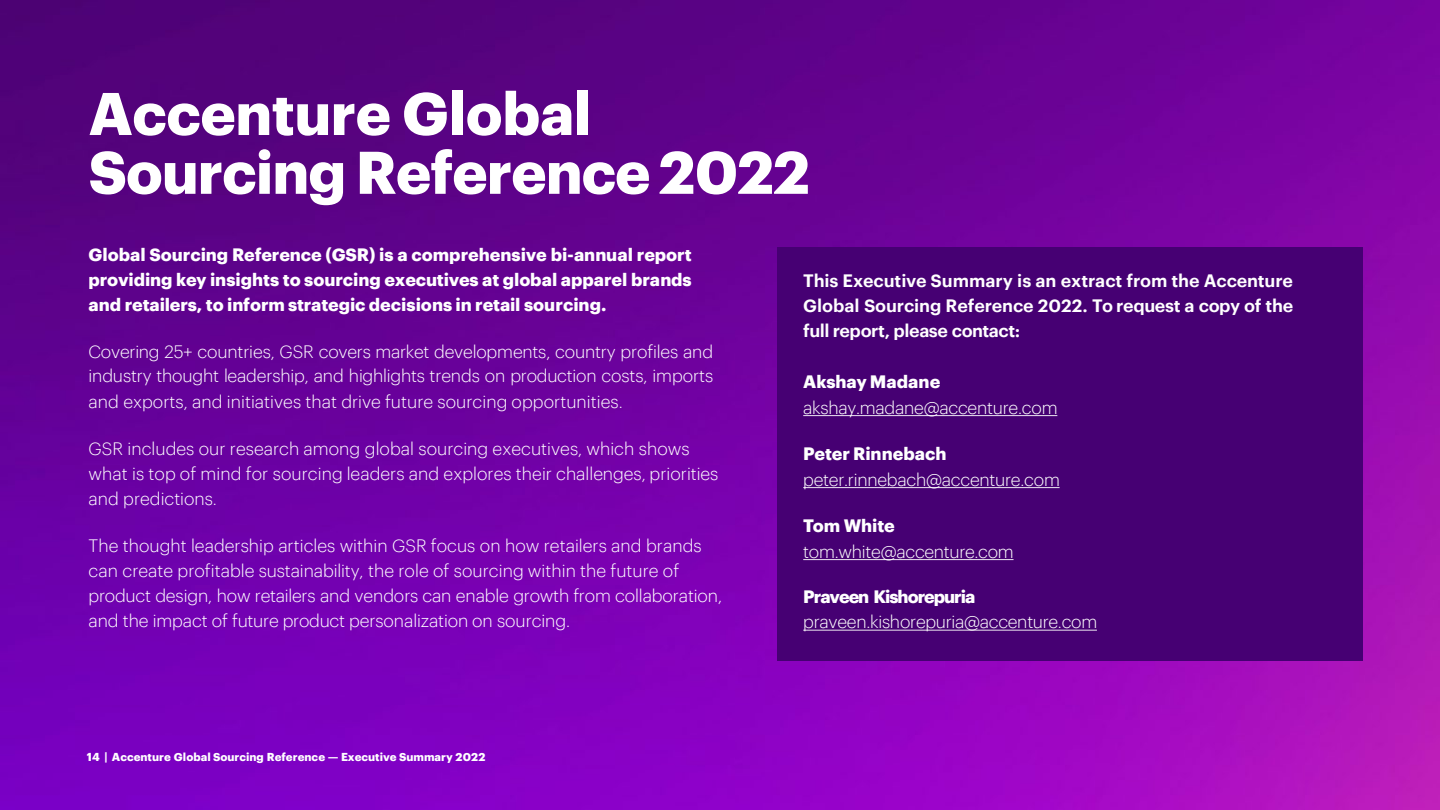
<style>
.page{position:relative;width:1440px;height:810px;background:#fff}
.page>*{position:absolute;margin:0;border:0;box-sizing:border-box;transform-origin:0 0}
.t1{font:700 58.75px/58.8px "Graphik";letter-spacing:-.015em;color:#fff}
.t2{font:300 17.5px/25px "Graphik";letter-spacing:-.005em;color:#fff}
.t3{font:700 17.5px/25px "Graphik";letter-spacing:-.01em;color:#fff;text-align:justify}
.t4{font:600 17.5px/25px "Graphik";letter-spacing:-.025em;color:#fff;text-align:justify}
.t5{font:700 17.5px "Graphik";letter-spacing:-.06em;color:#fff}
.t6{font:700 11.25px "Graphik";color:#fff}
</style>
<div class="page">
<img style="left:0;top:0;width:1440px;height:810px">
<div style="left:778px;top:247px;width:585px;height:413px;background:#460073"></div>
<svg style="left:803px;top:415px;width:254px;height:1px"></svg>
<svg style="left:803px;top:487px;width:257px;height:1px"></svg>
<svg style="left:803px;top:559px;width:211px;height:1px"></svg>
<svg style="left:803px;top:630px;width:294px;height:1px"></svg>
<h1 class="t1" style="left:89px;top:79px;width:723px">Accenture Global<br>Sourcing Reference 2022</h1>
<p class="t3" style="left:89px;top:240px;width:605px">Global Sourcing Reference (GSR) is a comprehensive bi-annual report providing key insights to sourcing executives at global apparel brands and retailers, to inform strategic decisions in retail sourcing.</p>
<p class="t2" style="left:89px;top:337px;width:626px;text-align:justify">Covering 25+ countries, GSR covers market developments, country profiles and industry thought leadership, and highlights trends on production costs, imports and exports, and initiatives that drive future sourcing opportunities.</p>
<p class="t2" style="left:89px;top:435px;width:631px">GSR includes our research among global sourcing executives, which shows what is top of mind for sourcing leaders and explores their challenges, priorities and predictions.</p>
<p class="t2" style="left:89px;top:532px;width:635px">The thought leadership articles within GSR focus on how retailers and brands can create profitable sustainability, the role of sourcing within the future of product design, how retailers and vendors can enable growth from collaboration, and the impact of future product personalization on sourcing.</p>
<p class="t6" style="left:87px;top:748px;width:400px">14 | Accenture Global Sourcing Reference — Executive Summary 2022</p>
<p class="t4" style="left:803px;top:266px;width:492px">This Executive Summary is an extract from the Accenture Global Sourcing Reference 2022. To request a copy of the full report, please contact:</p>
<p class="t3" style="left:803px;top:368px;width:139px">Akshay Madane</p>
<p class="t2" style="left:803px;top:394px;width:256px">akshay.madane@accenture.com</p>
<p class="t3" style="left:803px;top:440px;width:145px">Peter Rinnebach</p>
<p class="t2" style="left:803px;top:466px;width:258px">peter.rinnebach@accenture.com</p>
<p class="t3" style="left:803px;top:512px;width:93px">Tom White</p>
<p class="t2" style="left:803px;top:538px;width:212px">tom.white@accenture.com</p>
<p class="t5" style="left:803px;top:583px;width:174px">Praveen Kishorepuria</p>
<p class="t2" style="left:803px;top:608px;width:296px">praveen.kishorepuria@accenture.com</p>
</div>
